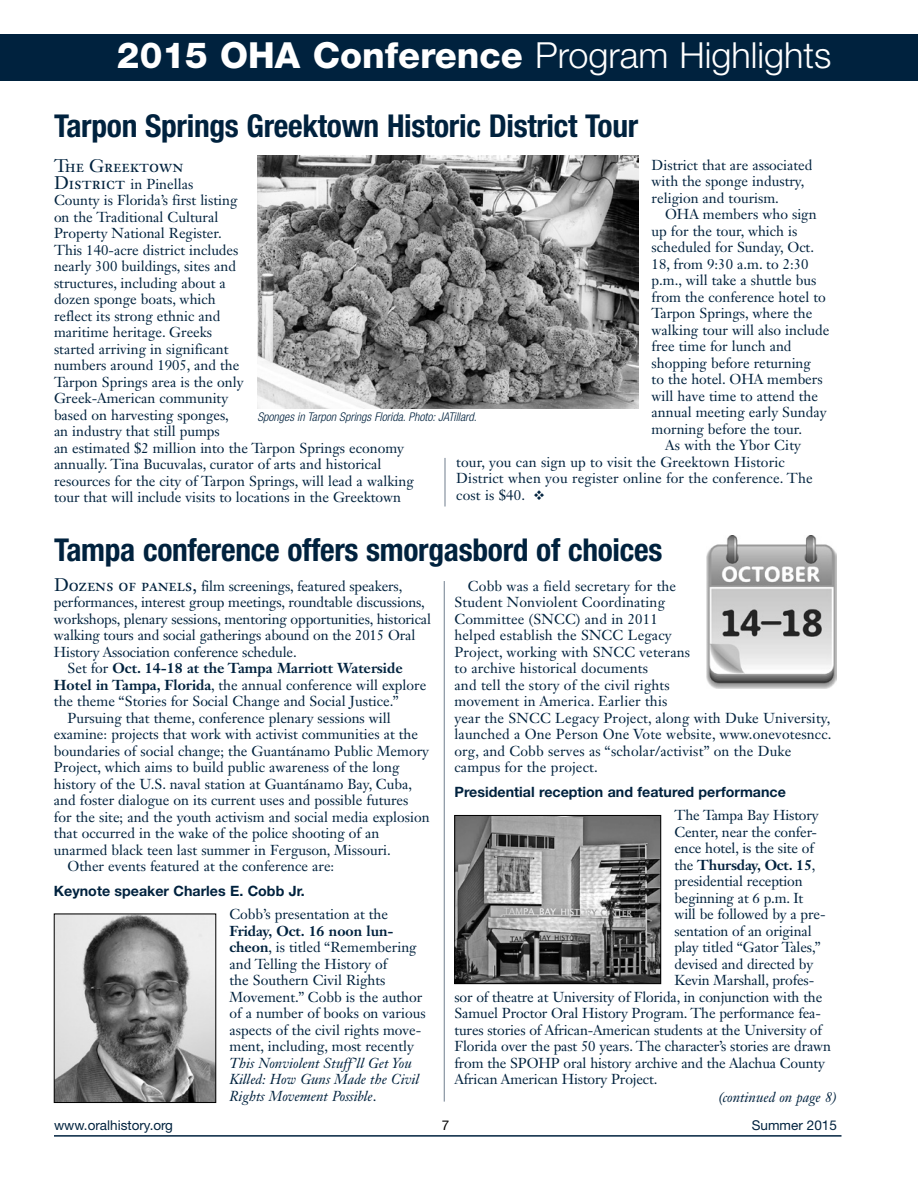
<style>
.page{position:relative;width:918px;height:1188px;background:#fff}
.page>*{position:absolute;margin:0;border:0;box-sizing:border-box;transform-origin:0 0}
.t1{font:800 36px "Helvetica Neue LT Std";color:#fff}
.t2{font:700 condensed 31.5px "Helvetica Neue LT Std";letter-spacing:-.01em;color:#00223e}
.t3{font:18px "Janson Text LT Std";color:#00223e}
.t4{font:14.25px/16.5px "Janson Text LT Std";color:#00223e}
.t5{font:italic 14.25px/16.5px "Janson Text LT Std";color:#00223e}
.t6{font:700 14.25px "Helvetica Neue LT Std";color:#00223e}
.t7{font:700 14.25px "Janson Text LT Std";color:#00223e}
.t8{font:13.5px "Helvetica Neue LT Std";color:#00223e}
.t9{font:13.5px "Helvetica Neue LT Std";color:#000}
.t10{font:italic 300 condensed 12px "Helvetica Neue LT Std";color:#00223e}
.s1{font-weight:300}
.s2{font-size:18px}
.s3{font-weight:400}
.s4{font-weight:700}
.s5{font-style:normal}
</style>
<div class="page">
<hr style="left:54px;top:1135px;width:788px;height:2px;background:#00223e">
<div style="left:0;top:35px;width:918px;height:46px;background:#00223e"></div>
<hr style="left:444px;top:581px;width:1px;height:521px;background:#6f7e8e">
<hr style="left:445px;top:458px;width:1px;height:49px;background:#6f7e8e">
<img style="left:257px;top:156px;width:381px;height:253px">
<img style="left:56px;top:916px;width:158px;height:185px">
<div style="left:54px;top:914px;width:162px;height:189px;border:1px solid #000"></div>
<img style="left:456px;top:817px;width:203px;height:165px">
<div style="left:454px;top:815px;width:207px;height:169px;border:1px solid #000"></div>
<img style="left:706px;top:535px;width:131px;height:153px">
<h1 class="t1" style="left:117px;top:34px;width:716px">2015 OHA Conference <span class="s1">Program Highlights</span></h1>
<h2 class="t2" style="left:54px;top:107px;width:586px">Tarpon Springs Greektown Historic District Tour</h2>
<p class="t3" style="left:54px;top:155px;width:131px">The Greektown</p>
<p class="t4" style="left:54px;top:176px;width:361px"><span class="s2">District</span> in Pinellas<br>County is Florida’s first listing<br>on the Traditional Cultural<br>Property National Register.<br>This 140-acre district includes<br>nearly 300 buildings, sites and<br>structures, including about a<br>dozen sponge boats, which<br>reflect its strong ethnic and<br>maritime heritage. Greeks<br>started arriving in significant<br>numbers around 1905, and the<br>Tarpon Springs area is the only<br>Greek-American community<br>based on harvesting sponges,<br>an industry that still pumps<br>an estimated $2 million into the Tarpon Springs economy annually. Tina Bucuvalas, curator of arts and historical resources for the city of Tarpon Springs, will lead a walking tour that will include visits to locations in the Greektown</p>
<p class="t4" style="left:652px;top:156px;width:162px">District that are associated with the sponge industry, religion and tourism.</p>
<p class="t4" style="left:665px;top:206px;width:153px">OHA members who sign</p>
<p class="t4" style="left:652px;top:222px;width:147px">up for the tour, which is</p>
<p class="t4" style="left:652px;top:239px;width:164px">scheduled for Sunday, Oct.</p>
<p class="t4" style="left:652px;top:255px;width:159px">18, from 9:30 a.m. to 2:30</p>
<p class="t4" style="left:652px;top:272px;width:166px">p.m., will take a shuttle bus</p>
<p class="t4" style="left:652px;top:288px;width:176px">from the conference hotel to</p>
<p class="t4" style="left:652px;top:305px;width:162px">Tarpon Springs, where the</p>
<p class="t4" style="left:652px;top:321px;width:179px">walking tour will also include</p>
<p class="t4" style="left:652px;top:338px;width:142px">free time for lunch and</p>
<p class="t4" style="left:652px;top:354px;width:161px">shopping before returning</p>
<p class="t4" style="left:652px;top:371px;width:173px">to the hotel. OHA members</p>
<p class="t4" style="left:652px;top:387px;width:168px">will have time to attend the</p>
<p class="t4" style="left:652px;top:404px;width:177px">annual meeting early Sunday</p>
<p class="t4" style="left:652px;top:420px;width:152px">morning before the tour.</p>
<p class="t4" style="left:665px;top:437px;width:138px">As with the Ybor City</p>
<p class="t4" style="left:456px;top:453px;width:330px">tour, you can sign up to visit the Greektown Historic</p>
<p class="t4" style="left:456px;top:470px;width:358px">District when you register online for the conference. The</p>
<p class="t4" style="left:456px;top:486px;width:90px">cost is $40. ❖</p>
<p class="t10" style="left:257px;top:409px;width:221px">Sponges in Tarpon Springs Florida. Photo: JATillard.</p>
<h2 class="t2" style="left:54px;top:531px;width:610px">Tampa conference offers smorgasbord of choices</h2>
<p class="t4" style="left:54px;top:578px;width:350px"><span class="s2">Dozens of panels,</span> film screenings, featured speakers,</p>
<p class="t4" style="left:54px;top:594px;width:372px">performances, interest group meetings, roundtable discussions,</p>
<p class="t4" style="left:54px;top:611px;width:379px">workshops, plenary sessions, mentoring opportunities, historical</p>
<p class="t4" style="left:54px;top:627px;width:363px">walking tours and social gatherings abound on the 2015 Oral</p>
<p class="t4" style="left:54px;top:644px;width:244px">History Association conference schedule.</p>
<p class="t7" style="left:67px;top:659px;width:337px"><span class="s3">Set for</span> Oct. 14-18 at the Tampa Marriott Waterside</p>
<p class="t4" style="left:54px;top:677px;width:374px"><span class="s4">Hotel in Tampa, Florida</span>, the annual conference will explore</p>
<p class="t4" style="left:54px;top:693px;width:346px">the theme “Stories for Social Change and Social Justice.”</p>
<p class="t4" style="left:67px;top:710px;width:325px">Pursuing that theme, conference plenary sessions will</p>
<p class="t4" style="left:54px;top:726px;width:366px">examine: projects that work with activist communities at the</p>
<p class="t4" style="left:54px;top:743px;width:377px">boundaries of social change; the Guantánamo Public Memory</p>
<p class="t4" style="left:54px;top:759px;width:347px">Project, which aims to build public awareness of the long</p>
<p class="t4" style="left:54px;top:776px;width:360px">history of the U.S. naval station at Guantánamo Bay, Cuba,</p>
<p class="t4" style="left:54px;top:792px;width:356px">and foster dialogue on its current uses and possible futures</p>
<p class="t4" style="left:54px;top:809px;width:377px">for the site; and the youth activism and social media explosion</p>
<p class="t4" style="left:54px;top:825px;width:327px">that occurred in the wake of the police shooting of an</p>
<p class="t4" style="left:54px;top:842px;width:338px">unarmed black teen last summer in Ferguson, Missouri.</p>
<p class="t4" style="left:67px;top:858px;width:268px">Other events featured at the conference are:</p>
<p class="t6" style="left:54px;top:882px;width:252px">Keynote speaker Charles E. Cobb Jr.</p>
<p class="t4" style="left:229px;top:906px;width:160px">Cobb’s presentation at the</p>
<p class="t4" style="left:229px;top:923px;width:198px"><span class="s4">Friday, Oct. 16 noon lun&shy;cheon</span>, is titled “Remembering and Telling the History of<br>the Southern Civil Rights<br>Movement.” Cobb is the author of a number of books on various aspects of the civil rights move&shy;ment, including, most recently</p>
<p class="t5" style="left:229px;top:1055px;width:191px">This Nonviolent Stuff’ll Get You<br>Killed: How Guns Made the Civil<br>Rights Movement Possible<span class="s5">.</span></p>
<p class="t4" style="left:455px;top:578px;width:379px;text-indent:13px">Cobb was a field secretary for the<br>Student Nonviolent Coordinating<br>Committee (SNCC) and in 2011<br>helped establish the SNCC Legacy<br>Project, working with SNCC veterans<br>to archive historical documents<br>and tell the story of the civil rights<br>movement in America. Earlier this<br>year the SNCC Legacy Project, along with Duke University, launched a One Person One Vote website, www.onevotesncc. org, and Cobb serves as “scholar/activist” on the Duke campus for the project.</p>
<p class="t6" style="left:455px;top:783px;width:333px">Presidential reception and featured performance</p>
<p class="t4" style="left:674px;top:807px;width:146px">The Tampa Bay History</p>
<p class="t4" style="left:674px;top:824px;width:144px">Center, near the confer-</p>
<p class="t4" style="left:674px;top:840px;width:142px">ence hotel, is the site of</p>
<p class="t7" style="left:674px;top:856px;width:143px"><span class="s3">the</span> Thursday, Oct. 15<span class="s3">,</span></p>
<p class="t4" style="left:674px;top:873px;width:130px">presidential reception</p>
<p class="t4" style="left:674px;top:890px;width:130px">beginning at 6 p.m. It</p>
<p class="t4" style="left:674px;top:906px;width:153px">will be followed by a pre-</p>
<p class="t4" style="left:674px;top:923px;width:139px">sentation of an original</p>
<p class="t4" style="left:674px;top:939px;width:148px">play titled “Gator Tales,”</p>
<p class="t4" style="left:674px;top:956px;width:141px">devised and directed by</p>
<p class="t4" style="left:674px;top:972px;width:141px">Kevin Marshall, profes-</p>
<p class="t4" style="left:455px;top:989px;width:369px">sor of theatre at University of Florida, in conjunction with the</p>
<p class="t4" style="left:455px;top:1005px;width:368px">Samuel Proctor Oral History Program. The performance fea-</p>
<p class="t4" style="left:455px;top:1022px;width:370px">tures stories of African-American students at the University of</p>
<p class="t4" style="left:455px;top:1038px;width:378px">Florida over the past 50 years. The character’s stories are drawn</p>
<p class="t4" style="left:455px;top:1055px;width:372px">from the SPOHP oral history archive and the Alachua County</p>
<p class="t4" style="left:455px;top:1071px;width:204px">African American History Project.</p>
<p class="t5" style="left:718px;top:1089px;width:121px">(continued on page 8)</p>
<p class="t8" style="left:54px;top:1117px;width:121px">www.oralhistory.org</p>
<p class="t9" style="left:442px;top:1117px;width:9px">7</p>
<p class="t8" style="left:752px;top:1117px;width:87px">Summer 2015</p>
</div>
